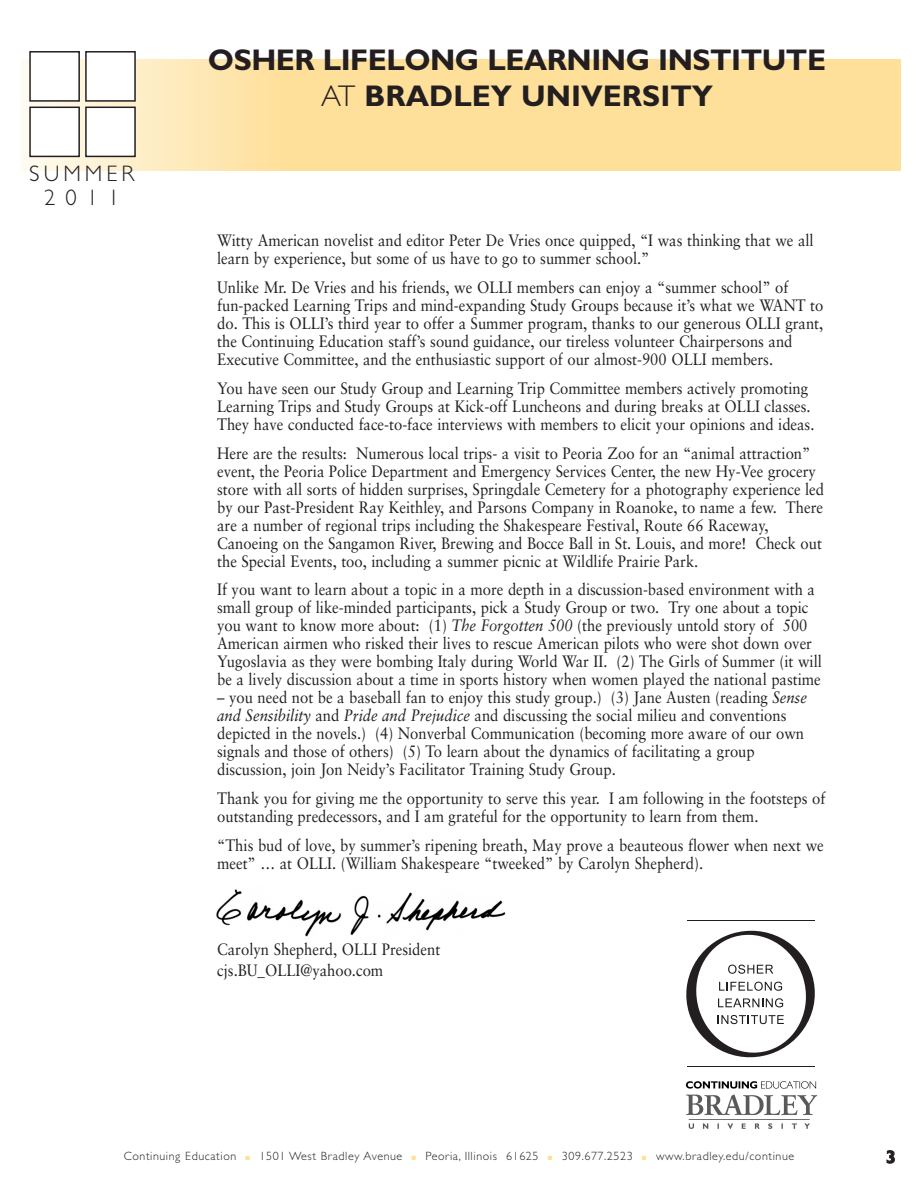
<style>
.page{position:relative;width:918px;height:1188px;background:#fff}
.page>*{position:absolute;margin:0;border:0;box-sizing:border-box;transform-origin:0 0}
.t1{font:700 30px/36px "Gill Sans";letter-spacing:-.015em;color:#231f20;text-align:center}
.t2{font:300 22.5px/24px "Gill Sans";letter-spacing:.175em;color:#231f20;text-align:center}
.t3{font:700 18px "Gill Sans";color:#231f20}
.t4{font:16.5px/18px "Sabon";color:#231f20;scale:.9 1}
.t5{font:300 12px "Gill Sans";letter-spacing:.05em;color:#231f20}
.s1{font-weight:300}
.s2{font-style:italic}
.s3{color:#ffe09b}
</style>
<div class="page">
<svg style="left:21px;top:59px;width:879px;height:111px;background:#fee2a1"></svg>
<hr style="left:687px;top:920px;width:127px;height:1px;background:#231f20">
<hr style="left:687px;top:1066px;width:127px;height:1px;background:#231f20">
<svg style="left:686px;top:930px;width:129px;height:128px"></svg>
<img style="left:686px;top:1081px;width:131px;height:48px">
<div style="left:30px;top:52px;width:49px;height:49px;background:#fff"></div>
<div style="left:29px;top:51px;width:51px;height:51px;border:2px solid #231f20"></div>
<div style="left:86px;top:52px;width:49px;height:49px;background:#fff"></div>
<div style="left:85px;top:51px;width:51px;height:51px;border:2px solid #231f20"></div>
<div style="left:30px;top:107px;width:49px;height:49px;background:#fff"></div>
<div style="left:29px;top:107px;width:51px;height:50px;border:2px solid #231f20"></div>
<div style="left:86px;top:107px;width:49px;height:49px;background:#fff"></div>
<div style="left:85px;top:107px;width:51px;height:50px;border:2px solid #231f20"></div>
<img style="left:216px;top:889px;width:290px;height:48px">
<h2 class="t2" style="left:29px;top:162px;width:107px">SUMMER<br>2011</h2>
<h1 class="t1" style="left:208px;top:45px;width:620px">OSHER LIFELONG LEARNING INSTITUTE<br><span class="s1">AT</span> BRADLEY UNIVERSITY</h1>
<p class="t4" style="left:217px;top:233px;width:664px">Witty American novelist and editor Peter De Vries once quipped, “I was thinking that we all learn by experience, but some of us have to go to summer school.”</p>
<p class="t4" style="left:217px;top:280px;width:675px">Unlike Mr. De Vries and his friends, we OLLI members can enjoy a “summer school” of fun-packed Learning Trips and mind-expanding Study Groups because it’s what we WANT to do. This is OLLI’s third year to offer a Summer program, thanks to our generous OLLI grant, the Continuing Education staff’s sound guidance, our tireless volunteer Chairpersons and Executive Committee, and the enthusiastic support of our almost-900 OLLI members.</p>
<p class="t4" style="left:217px;top:380px;width:665px">You have seen our Study Group and Learning Trip Committee members actively promoting<br>Learning Trips and Study Groups at Kick-off Luncheons and during breaks at OLLI classes.<br>They have conducted face-to-face interviews with members to elicit your opinions and ideas.</p>
<p class="t4" style="left:217px;top:445px;width:676px">Here are the results: Numerous local trips- a visit to Peoria Zoo for an “animal attraction” event, the Peoria Police Department and Emergency Services Center, the new Hy-Vee grocery store with all sorts of hidden surprises, Springdale Cemetery for a photography experience led by our Past-President Ray Keithley, and Parsons Company in Roanoke, to name a few. There are a number of regional trips including the Shakespeare Festival, Route 66 Raceway, Canoeing on the Sangamon River, Brewing and Bocce Ball in St. Louis, and more! Check out the Special Events, too, including a summer picnic at Wildlife Prairie Park.</p>
<p class="t4" style="left:217px;top:582px;width:674px">If you want to learn about a topic in a more depth in a discussion-based environment with a small group of like-minded participants, pick a Study Group or two. Try one about a topic you want to know more about: (1) <span class="s2">The Forgotten 500</span> (the previously untold story of 500<br>American airmen who risked their lives to rescue American pilots who were shot down over Yugoslavia as they were bombing Italy during World War II. (2) The Girls of Summer (it will be a lively discussion about a time in sports history when women played the national pastime</p>
<p class="t4" style="left:217px;top:690px;width:657px">– you need not be a baseball fan to enjoy this study group.) (3) Jane Austen (reading <span class="s2">Sense and Sensibility</span> and <span class="s2">Pride and Prejudice</span> and discussing the social milieu and conventions depicted in the novels.) (4) Nonverbal Communication (becoming more aware of our own signals and those of others) (5) To learn about the dynamics of facilitating a group discussion, join Jon Neidy’s Facilitator Training Study Group.</p>
<p class="t4" style="left:217px;top:791px;width:677px">Thank you for giving me the opportunity to serve this year. I am following in the footsteps of outstanding predecessors, and I am grateful for the opportunity to learn from them.</p>
<p class="t4" style="left:217px;top:838px;width:676px">“This bud of love, by summer’s ripening breath, May prove a beauteous flower when next we meet” … at OLLI. (William Shakespeare “tweeked” by Carolyn Shepherd).</p>
<p class="t4" style="left:217px;top:941px;width:249px;line-height:21px">Carolyn Shepherd, OLLI President cjs.BU_OLLI@yahoo.com</p>
<p class="t5" style="left:124px;top:1148px;width:672px">Continuing Education <span class="s3">■</span> 1501 West Bradley Avenue <span class="s3">■</span> Peoria, Illinois 61625 <span class="s3">■</span> 309.677.2523 <span class="s3">■</span> www.bradley.edu/continue</p>
<p class="t3" style="left:886px;top:1150px;width:11px">3</p>
</div>
